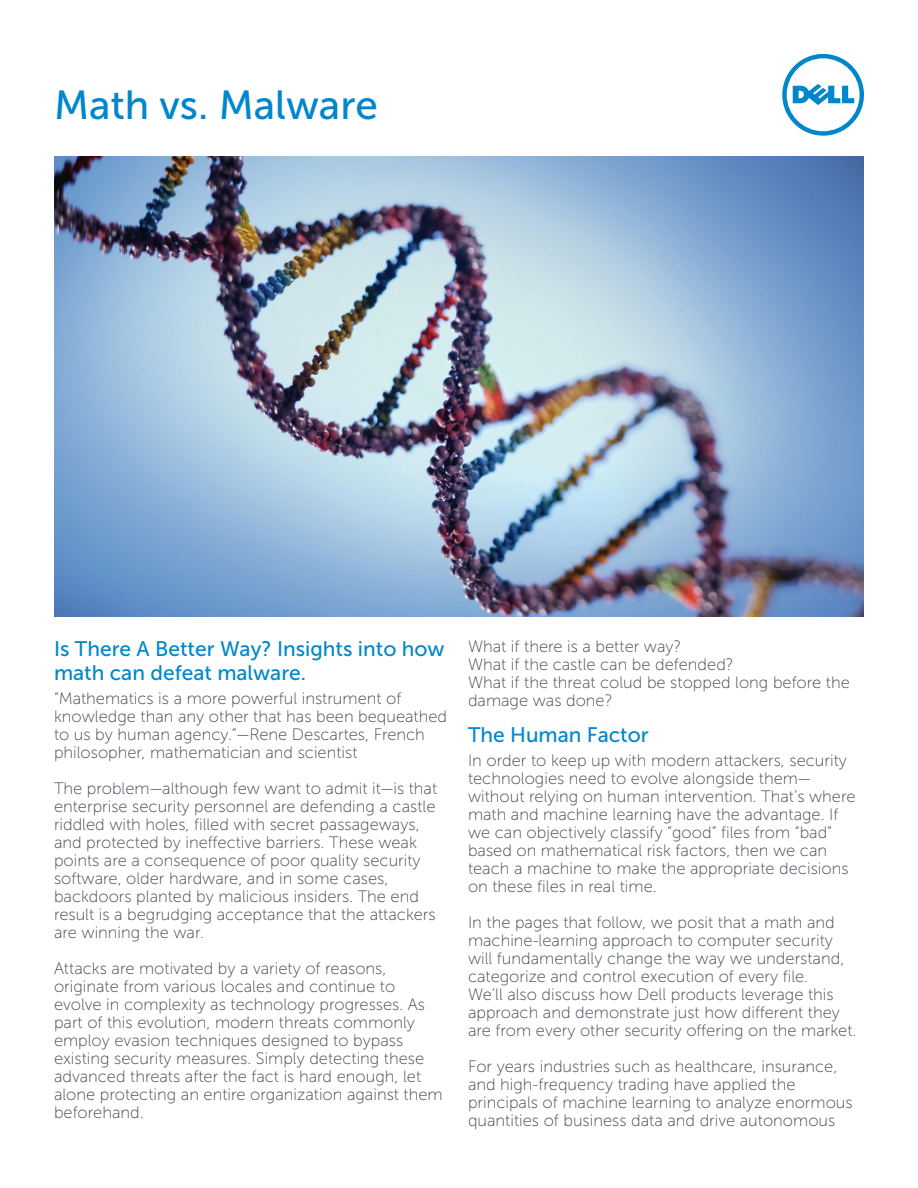
<style>
.page{position:relative;width:918px;height:1188px;background:#fff}
.page>*{position:absolute;margin:0;border:0;box-sizing:border-box;transform-origin:0 0}
.t1{font:40.5px "Museo Sans For Dell 500";color:#0087cb}
.t2{font:21px/24px "Museo Sans For Dell 500";color:#0087cb}
.t3{font:16.5px/18px "Museo Sans For Dell 100";color:#3e444f}
</style>
<div class="page">
<img style="left:54px;top:156px;width:810px;height:461px">
<svg style="left:782px;top:54px;width:82px;height:82px"></svg>
<p class="t1" style="left:54px;top:83px;width:325px">Math vs. Malware</p>
<p class="t2" style="left:54px;top:636px;width:392px">Is There A Better Way? Insights into how math can defeat malware.</p>
<p class="t3" style="left:54px;top:689px;width:395px">“Mathematics is a more powerful instrument of knowledge than any other that has been bequeathed to us by human agency.”—Rene Descartes, French philosopher, mathematician and scientist</p>
<p class="t3" style="left:54px;top:779px;width:385px">The problem—although few want to admit it—is that enterprise security personnel are defending a castle riddled with holes, filled with secret passageways, and protected by ineffective barriers. These weak points are a consequence of poor quality security software, older hardware, and in some cases, backdoors planted by malicious insiders. The end result is a begrudging acceptance that the attackers are winning the war.</p>
<p class="t3" style="left:54px;top:959px;width:390px">Attacks are motivated by a variety of reasons, originate from various locales and continue to evolve in complexity as technology progresses. As part of this evolution, modern threats commonly employ evasion techniques designed to bypass existing security measures. Simply detecting these advanced threats after the fact is hard enough, let alone protecting an entire organization against them beforehand.</p>
<p class="t3" style="left:468px;top:638px;width:215px">What if there is a better way?</p>
<p class="t3" style="left:468px;top:656px;width:267px">What if the castle can be defended?</p>
<p class="t3" style="left:468px;top:674px;width:383px">What if the threat colud be stopped long before the damage was done?</p>
<p class="t2" style="left:468px;top:723px;width:182px">The Human Factor</p>
<p class="t3" style="left:468px;top:752px;width:389px">In order to keep up with modern attackers, security technologies need to evolve alongside them— without relying on human intervention. That’s where math and machine learning have the advantage. If we can objectively classify “good” files from “bad” based on mathematical risk factors, then we can teach a machine to make the appropriate decisions on these files in real time.</p>
<p class="t3" style="left:468px;top:914px;width:390px">In the pages that follow, we posit that a math and machine-learning approach to computer security will fundamentally change the way we understand, categorize and control execution of every file.<br>We’ll also discuss how Dell products leverage this approach and demonstrate just how different they are from every other security offering on the market.</p>
<p class="t3" style="left:468px;top:1058px;width:386px">For years industries such as healthcare, insurance, and high-frequency trading have applied the principals of machine learning to analyze enormous quantities of business data and drive autonomous</p>
</div>
